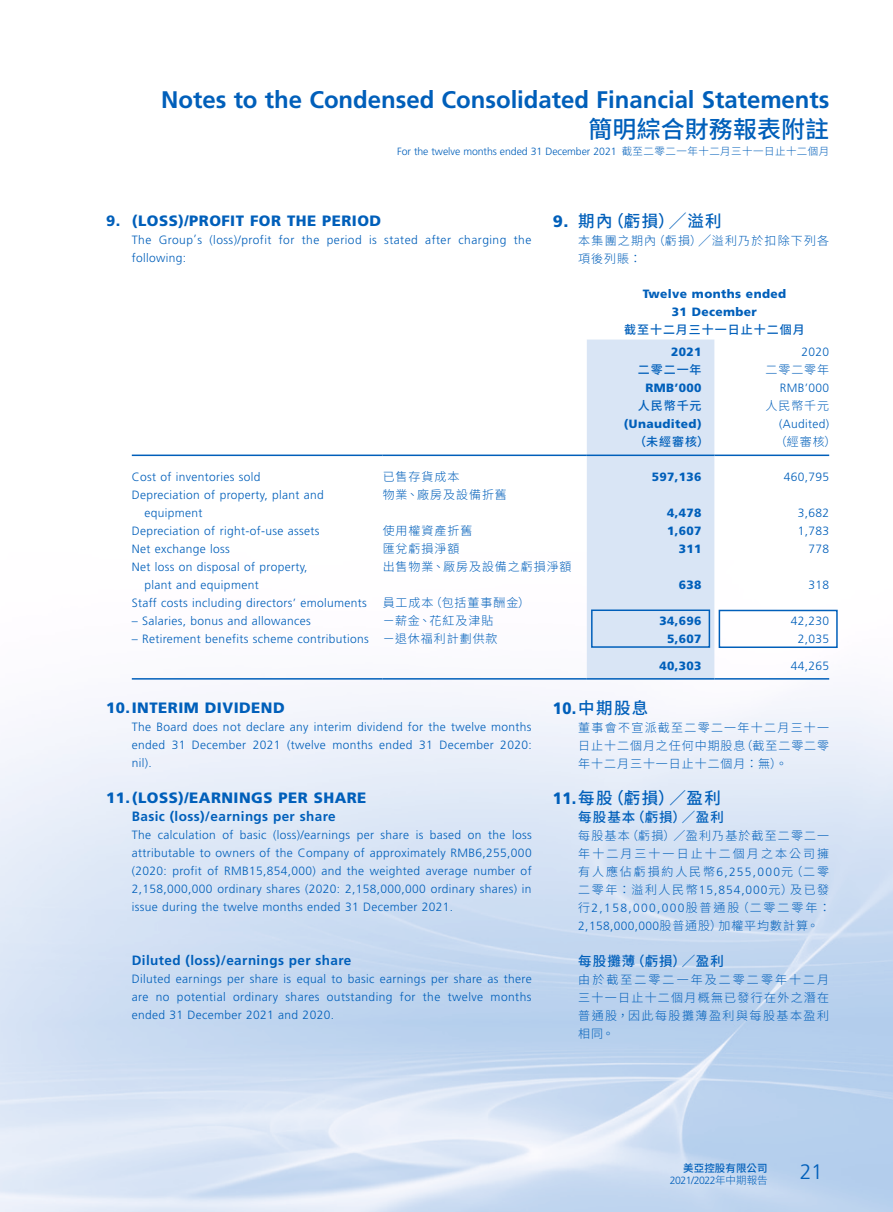
<style>
.page{position:relative;width:893px;height:1212px;background:#fff}
.page>*{position:absolute;margin:0;border:0;box-sizing:border-box;transform-origin:0 0}
.t1{font:700 24px "Frutiger LT Std";color:#005fba}
.t2{font:500 24px "Source Han Sans TC";letter-spacing:.005em;color:#005fba}
.t3{font:300 21px "Frutiger LT Std";color:#005fba}
.C_Heading_1{font:500 16.5px "Source Han Sans TC";letter-spacing:.08em;color:#005fba}
.Heading_1{font:900 15px "Frutiger LT Std";letter-spacing:.03em;color:#005fba}
.Heading_2{font:700 13.5px "Frutiger LT Std";letter-spacing:.03em;color:#005fba}
.C_Heading_2{font:500 13.5px "Source Han Sans TC";letter-spacing:.08em;color:#005fba}
.Body_Text{font:300 12px/18px "Frutiger LT Std";letter-spacing:.03em;color:#005fba}
.C_Body_Text{font:300 12px/18px "Source Han Sans TC";letter-spacing:.105em;color:#005fba;text-align:justify}
.C_Body_Text-2{font:300 12px/18px "Source Han Sans TC";letter-spacing:.155em;color:#005fba}
.Body_Text-2{font:900 12px "Frutiger LT Std";letter-spacing:.03em;color:#005fba}
.Body_Text-3{font:300 12px "Source Han Sans TC";letter-spacing:.08em;color:#005fba}
.Body_Text-4{font:500 12px "Source Han Sans TC";letter-spacing:.08em;color:#005fba}
.t4{font:300 10.5px "Frutiger LT Std";letter-spacing:-.005em;color:#005fba}
.t5{font:300 10.5px "Frutiger LT Std";letter-spacing:-.045em;color:#005fba}
.t6{font:500 10.5px "Source Han Sans TC";letter-spacing:.005em;color:#005fba}
.s1{font-family:"Source Han Sans TC"}
.s2{font-family:"Frutiger LT Std";font-weight:900}
.s3{font-family:"Frutiger LT Std"}
</style>
<div class="page">
<div style="left:587px;top:339px;width:127px;height:339px;background:#d9e5f5"></div>
<hr style="left:132px;top:454px;width:251px;height:2px;background:#005fba">
<hr style="left:383px;top:454px;width:204px;height:2px;background:#005fba">
<hr style="left:587px;top:454px;width:127px;height:2px;background:#005fba">
<hr style="left:714px;top:454px;width:115px;height:2px;background:#005fba">
<div style="left:591px;top:609px;width:119px;height:39px;border:2px solid #005fba"></div>
<div style="left:719px;top:610px;width:119px;height:38px;border:2px solid #005fba"></div>
<hr style="left:132px;top:678px;width:251px;height:2px;background:#005fba">
<hr style="left:383px;top:678px;width:204px;height:2px;background:#005fba">
<hr style="left:587px;top:678px;width:127px;height:2px;background:#005fba">
<hr style="left:714px;top:678px;width:115px;height:2px;background:#005fba">
<h1 class="t1" style="left:161px;top:85px;width:670px">Notes to the Condensed Consolidated Financial Statements</h1>
<h1 class="t2" style="left:589px;top:115px;width:242px">簡明綜合財務報表附註</h1>
<p class="t4" style="left:397px;top:145px;width:434px">For the twelve months ended 31 December 2021 <span class="s1">截至二零二一年十二月三十一日止十二個月</span></p>
<p class="Heading_1" style="left:106px;top:211px;width:276px">9. (LOSS)/PROFIT FOR THE PERIOD</p>
<p class="Body_Text" style="left:132px;top:231px;width:401px">The Group’s (loss)/profit for the period is stated after charging the following:</p>
<p class="C_Heading_1" style="left:553px;top:212px;width:170px"><span class="s2">9.</span> 期內（虧損）╱溢利</p>
<p class="C_Body_Text" style="left:578px;top:232px;width:252px">本集團之期內（虧損）╱溢利乃於扣除下列各項後列賬：</p>
<p class="Body_Text-2" style="left:643px;top:286px;width:145px">Twelve months ended</p>
<p class="Body_Text-2" style="left:672px;top:304px;width:87px">31 December</p>
<p class="Body_Text-4" style="left:624px;top:323px;width:182px">截至十二月三十一日止十二個月</p>
<p class="Body_Text-2" style="left:671px;top:345px;width:32px">2021</p>
<p class="Body_Text" style="left:801px;top:343px;width:29px">2020</p>
<p class="Body_Text-4" style="left:638px;top:363px;width:65px">二零二一年</p>
<p class="Body_Text-3" style="left:765px;top:363px;width:65px">二零二零年</p>
<p class="Body_Text-2" style="left:645px;top:381px;width:58px">RMB’000</p>
<p class="Body_Text" style="left:780px;top:379px;width:51px">RMB’000</p>
<p class="Body_Text-4" style="left:638px;top:399px;width:65px">人民幣千元</p>
<p class="Body_Text-3" style="left:765px;top:399px;width:65px">人民幣千元</p>
<p class="Body_Text-2" style="left:624px;top:417px;width:79px">(Unaudited)</p>
<p class="Body_Text" style="left:779px;top:415px;width:52px">(Audited)</p>
<p class="Body_Text-4" style="left:634px;top:435px;width:76px">（未經審核）</p>
<p class="Body_Text-3" style="left:775px;top:435px;width:63px">（經審核）</p>
<p class="Body_Text" style="left:132px;top:468px;width:130px">Cost of inventories sold</p>
<p class="Body_Text-3" style="left:383px;top:470px;width:78px">已售存貨成本</p>
<p class="Body_Text-2" style="left:652px;top:470px;width:51px">597,136</p>
<p class="Body_Text" style="left:784px;top:468px;width:47px">460,795</p>
<p class="Body_Text" style="left:145px;top:486px;width:181px;text-indent:-13px">Depreciation of property, plant and equipment</p>
<p class="Body_Text-3" style="left:383px;top:488px;width:126px">物業、廠房及設備折舊</p>
<p class="Body_Text-2" style="left:667px;top:506px;width:36px">4,478</p>
<p class="Body_Text" style="left:798px;top:504px;width:33px">3,682</p>
<p class="Body_Text" style="left:132px;top:522px;width:189px">Depreciation of right-of-use assets</p>
<p class="Body_Text-3" style="left:383px;top:524px;width:91px">使用權資產折舊</p>
<p class="Body_Text-2" style="left:667px;top:524px;width:36px">1,607</p>
<p class="Body_Text" style="left:798px;top:522px;width:33px">1,783</p>
<p class="Body_Text" style="left:132px;top:540px;width:100px">Net exchange loss</p>
<p class="Body_Text-3" style="left:383px;top:542px;width:78px">匯兌虧損淨額</p>
<p class="Body_Text-2" style="left:679px;top:542px;width:24px">311</p>
<p class="Body_Text" style="left:808px;top:540px;width:22px">778</p>
<p class="Body_Text" style="left:145px;top:558px;width:165px;text-indent:-13px">Net loss on disposal of property, plant and equipment</p>
<p class="Body_Text-3" style="left:383px;top:560px;width:190px">出售物業、厰房及設備之虧損淨額</p>
<p class="Body_Text-2" style="left:679px;top:578px;width:24px">638</p>
<p class="Body_Text" style="left:808px;top:576px;width:22px">318</p>
<p class="Body_Text" style="left:132px;top:594px;width:236px">Staff costs including directors’ emoluments</p>
<p class="Body_Text-3" style="left:383px;top:596px;width:149px">員工成本（包括董事酬金）</p>
<p class="Body_Text" style="left:132px;top:612px;width:181px">– Salaries, bonus and allowances</p>
<p class="Body_Text-3" style="left:383px;top:614px;width:112px">－薪金、花紅及津貼</p>
<p class="Body_Text-2" style="left:659px;top:614px;width:44px">34,696</p>
<p class="Body_Text" style="left:791px;top:612px;width:40px">42,230</p>
<p class="Body_Text" style="left:132px;top:630px;width:238px">– Retirement benefits scheme contributions</p>
<p class="Body_Text-3" style="left:383px;top:632px;width:116px">－退休福利計劃供款</p>
<p class="Body_Text-2" style="left:667px;top:632px;width:36px">5,607</p>
<p class="Body_Text" style="left:798px;top:630px;width:33px">2,035</p>
<p class="Body_Text-2" style="left:659px;top:658px;width:44px">40,303</p>
<p class="Body_Text" style="left:791px;top:657px;width:40px">44,265</p>
<p class="Heading_1" style="left:106px;top:698px;width:180px">10. INTERIM DIVIDEND</p>
<p class="Body_Text" style="left:132px;top:718px;width:401px;text-align:justify">The Board does not declare any interim dividend for the twelve months ended 31 December 2021 (twelve months ended 31 December 2020: nil).</p>
<p class="Heading_1" style="left:106px;top:788px;width:262px">11. (LOSS)/EARNINGS PER SHARE</p>
<p class="Heading_2" style="left:132px;top:808px;width:205px">Basic (loss)/earnings per share</p>
<p class="Body_Text" style="left:132px;top:826px;width:401px;text-align:justify">The calculation of basic (loss)/earnings per share is based on the loss attributable to owners of the Company of approximately RMB6,255,000 (2020: profit of RMB15,854,000) and the weighted average number of 2,158,000,000 ordinary shares (2020: 2,158,000,000 ordinary shares) in issue during the twelve months ended 31 December 2021.</p>
<p class="C_Heading_1" style="left:553px;top:699px;width:97px"><span class="s2">10.</span>中期股息</p>
<p class="C_Body_Text" style="left:578px;top:719px;width:252px">董事會不宣派截至二零二一年十二月三十一日止十二個月之任何中期股息（截至二零二零年十二月三十一日止十二個月：無）。</p>
<p class="C_Heading_1" style="left:553px;top:789px;width:170px"><span class="s2">11.</span> 每股（虧損）／盈利</p>
<p class="C_Heading_2" style="left:578px;top:809px;width:147px">每股基本（虧損）／盈利</p>
<p class="C_Body_Text-2" style="left:578px;top:827px;width:254px">每股基本（虧損）／盈利乃基於截至二零二一年十二月三十一日止十二個月之本公司擁有人應佔虧損約人民幣<span class="s3">6,255,000</span>元（二零二零年：溢利人民幣<span class="s3">15,854,000</span>元）及已發行<span class="s3">2,158,000,000</span>股普通股（二零二零年：<br><span class="s3">2,158,000,000</span>股普通股）加權平均數計算。</p>
<p class="C_Heading_2" style="left:578px;top:953px;width:147px">每股攤薄（虧損）／盈利</p>
<p class="C_Body_Text" style="left:578px;top:971px;width:252px">由於截至二零二一年及二零二零年十二月三十一日止十二個月概無已發行在外之潛在普通股，因此每股攤薄盈利與每股基本盈利相同。</p>
<p class="Heading_2" style="left:132px;top:952px;width:221px">Diluted (loss)/earnings per share</p>
<p class="Body_Text" style="left:132px;top:970px;width:401px;text-align:justify">Diluted earnings per share is equal to basic earnings per share as there are no potential ordinary shares outstanding for the twelve months ended 31 December 2021 and 2020.</p>
<p class="t6" style="left:683px;top:1162px;width:86px">美亞控股有限公司</p>
<p class="t5" style="left:670px;top:1175px;width:99px">2021/2022<span class="s1">年中期報告</span></p>
<h2 class="t3" style="left:800px;top:1160px;width:24px">21</h2>
</div>
